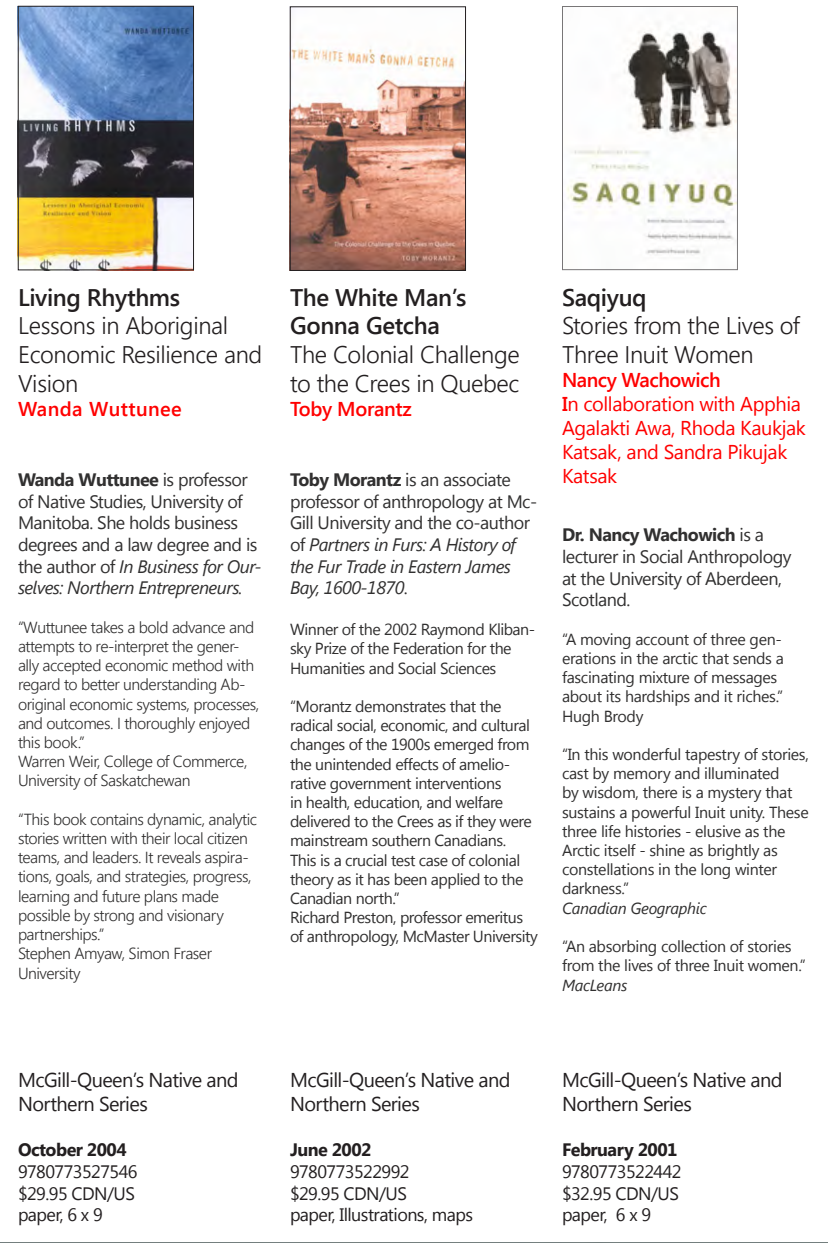
<style>
.page{position:relative;width:828px;height:1243px;background:#fff}
.page>*{position:absolute;margin:0;border:0;box-sizing:border-box;transform-origin:0 0}
.t1{font:300 24px/28.8px "Segoe UI";letter-spacing:-.015em;color:#231f20}
.t2{font:600 24px/28.8px "Segoe UI";letter-spacing:-.015em;color:#231f20}
.t3{font:20px/24px "Segoe UI";letter-spacing:-.03em;color:#231f20}
.t4{font:20px/24px "Segoe UI";letter-spacing:-.02em;color:#f00}
.t5{font:600 20px "Segoe UI";letter-spacing:-.015em;color:#f00}
.t6{font:600 20px "Segoe UI";letter-spacing:.02em;color:#f00}
.t7{font:18px/21.6px "Segoe UI";letter-spacing:-.03em;color:#313030}
.t8{font:18px/21.6px "Segoe UI";letter-spacing:-.03em;color:#231f20}
.t9{font:700 18px "Segoe UI";letter-spacing:-.03em;color:#231f20}
.t10{font:16px/19.2px "Segoe UI";letter-spacing:-.03em;color:#313030}
.t11{font:300 16px/19.2px "Segoe UI";letter-spacing:-.03em;color:#313030}
.t12{font:italic 16px "Segoe UI";letter-spacing:-.02em;color:#313030}
.s1{font-weight:700}
.s2{font-style:italic}
.s3{font-weight:600}
</style>
<div class="page">
<img style="left:292px;top:47px;width:172px;height:222px">
<div style="left:290px;top:7px;width:176px;height:264px;border:1px solid #231f20"></div>
<img style="left:567px;top:30px;width:169px;height:225px">
<div style="left:562px;top:6px;width:176px;height:264px;border:1px solid #787677"></div>
<img style="left:20px;top:8px;width:172px;height:260px">
<div style="left:18px;top:6px;width:176px;height:264px;border:1px solid #231f20"></div>
<p class="t2" style="left:18px;top:281px;width:164px">Living Rhythms</p>
<p class="t1" style="left:18px;top:310px;width:246px">Lessons in Aboriginal<br>Economic Resilience and<br>Vision</p>
<p class="t6" style="left:18px;top:395px;width:165px">Wanda Wuttunee</p>
<p class="t7" style="left:18px;top:468px;width:245px"><span class="s1">Wanda Wuttunee</span> is professor of Native Studies, University of<br>Manitoba. She holds business degrees and a law degree and is the author of <span class="s2">In Business for Our&shy;selves: Northern Entrepreneurs.</span></p>
<p class="t11" style="left:18px;top:616px;width:243px">“Wuttunee takes a bold advance and attempts to re-interpret the gener&shy;ally accepted economic method with regard to better understanding Ab&shy;original economic systems, processes, and outcomes. I thoroughly enjoyed this book.”</p>
<p class="t11" style="left:18px;top:751px;width:231px">Warren Weir, College of Commerce,<br>University of Saskatchewan</p>
<p class="t11" style="left:18px;top:808px;width:241px">“This book contains dynamic, analytic stories written with their local citizen teams, and leaders. It reveals aspira&shy;tions, goals, and strategies, progress, learning and future plans made possible by strong and visionary partnerships.”</p>
<p class="t11" style="left:18px;top:943px;width:196px">Stephen Amyaw, Simon Fraser<br>University</p>
<p class="t2" style="left:290px;top:281px;width:178px">The White Man’s<br>Gonna Getcha</p>
<p class="t1" style="left:290px;top:339px;width:231px">The Colonial Challenge to the Crees in Quebec</p>
<p class="t5" style="left:290px;top:395px;width:123px">Toby Morantz</p>
<p class="t7" style="left:290px;top:468px;width:249px"><span class="s1">Toby Morantz</span> is an associate professor of anthropology at Mc-<br>Gill University and the co-author of <span class="s2">Partners in Furs: A History of the Fur Trade in Eastern James<br>Bay, 1600-1870</span>.</p>
<p class="t10" style="left:290px;top:619px;width:247px">Winner of the 2002 Raymond Kliban&shy;sky Prize of the Federation for the<br>Humanities and Social Sciences</p>
<p class="t10" style="left:290px;top:696px;width:243px">“Morantz demonstrates that the radical social, economic, and cultural changes of the 1900s emerged from the unintended effects of amelio&shy;rative government interventions<br>in health, education, and welfare delivered to the Crees as if they were mainstream southern Canadians.<br>This is a crucial test case of colonial theory as it has been applied to the Canadian north.”</p>
<p class="t10" style="left:290px;top:907px;width:250px">Richard Preston, professor emeritus of anthropology, McMaster University</p>
<p class="t2" style="left:562px;top:281px;width:86px">Saqiyuq</p>
<p class="t1" style="left:562px;top:310px;width:240px">Stories from the Lives of<br>Three Inuit Women</p>
<p class="t5" style="left:562px;top:366px;width:160px">Nancy Wachowich</p>
<p class="t4" style="left:562px;top:391px;width:245px"><span class="s3">I</span>n collaboration with Apphia<br>Agalakti Awa, Rhoda Kaukjak<br>Katsak, and Sandra Pikujak<br>Katsak</p>
<p class="t7" style="left:562px;top:523px;width:231px"><span class="s1">Dr. Nancy Wachowich</span> is a lecturer in Social Anthropology at the University of Aberdeen,<br>Scotland.</p>
<p class="t10" style="left:562px;top:628px;width:223px">“A moving account of three gen&shy;erations in the arctic that sends a fascinating mixture of messages about its hardships and it riches.”<br>Hugh Brody</p>
<p class="t10" style="left:562px;top:744px;width:248px">“In this wonderful tapestry of stories, cast by memory and illuminated<br>by wisdom, there is a mystery that sustains a powerful Inuit unity. These three life histories - elusive as the<br>Arctic itself - shine as brightly as constellations in the long winter darkness.”</p>
<p class="t12" style="left:562px;top:896px;width:146px">Canadian Geographic</p>
<p class="t10" style="left:562px;top:936px;width:245px">“An absorbing collection of stories from the lives of three Inuit women.”<br><span class="s2">MacLeans</span></p>
<p class="t3" style="left:18px;top:1066px;width:222px">McGill-Queen’s Native and<br>Northern Series</p>
<p class="t9" style="left:18px;top:1137px;width:110px">October 2004</p>
<p class="t8" style="left:18px;top:1159px;width:121px">9780773527546</p>
<p class="t8" style="left:18px;top:1181px;width:119px">$29.95 CDN/US</p>
<p class="t8" style="left:18px;top:1203px;width:86px">paper, 6 x 9</p>
<p class="t3" style="left:290px;top:1066px;width:222px">McGill-Queen’s Native and<br>Northern Series</p>
<p class="t9" style="left:290px;top:1137px;width:83px">June 2002</p>
<p class="t8" style="left:290px;top:1159px;width:121px">9780773522992</p>
<p class="t8" style="left:290px;top:1181px;width:119px">$29.95 CDN/US</p>
<p class="t8" style="left:290px;top:1203px;width:185px">paper, Illustrations, maps</p>
<p class="t3" style="left:562px;top:1066px;width:222px">McGill-Queen’s Native and<br>Northern Series</p>
<p class="t9" style="left:562px;top:1137px;width:117px">February 2001</p>
<p class="t8" style="left:562px;top:1159px;width:121px">9780773522442</p>
<p class="t8" style="left:562px;top:1181px;width:119px">$32.95 CDN/US paper, 6 x 9</p>
</div>
